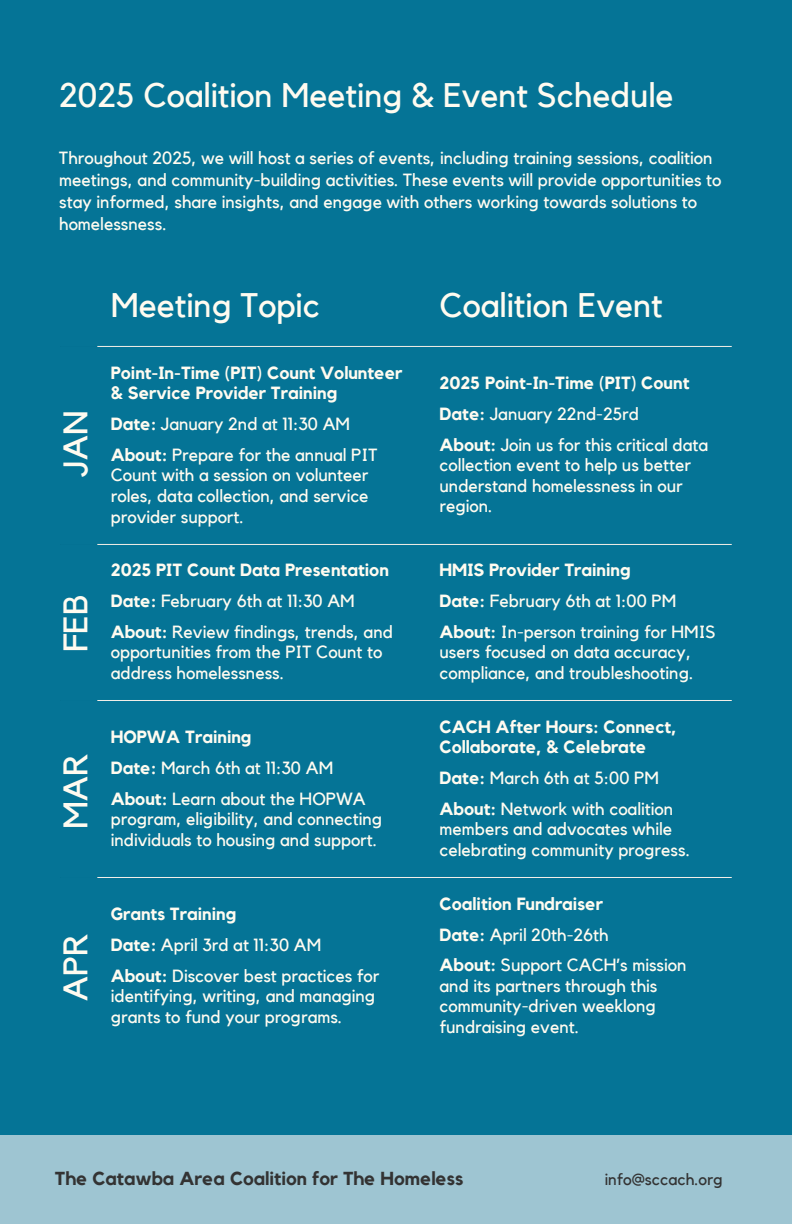
<style>
.page{position:relative;width:792px;height:1224px;background:#057496}
.page>*{position:absolute;margin:0;border:0;box-sizing:border-box;transform-origin:0 0}
.t1{font:34px "Kollektif";color:#fffbf0}
.t2{font:700 18.8px "Kollektif";color:#333}
.t3{font:17.6px/20.6px "Kollektif";color:#fffbf0}
.t4{font:700 17.6px/20.6px "Kollektif";color:#fffbf0}
.t5{font:16.2px "Kollektif";color:#333}
.s1{font-weight:700}
</style>
<div class="page">
<div style="left:0;top:1136px;width:792px;height:88px;background:#9ec5d2"></div>
<hr style="left:97px;top:346px;width:635px;height:1px;background:#f4f0e9">
<hr style="left:97px;top:544px;width:635px;height:1px;background:#f4f0e9">
<hr style="left:97px;top:700px;width:635px;height:1px;background:#f4f0e9">
<hr style="left:97px;top:877px;width:635px;height:1px;background:#f4f0e9">
<p class="t1" style="left:59px;top:80px;width:616px">2025 Coalition Meeting &amp; Event Schedule</p>
<p class="t3" style="left:59px;top:148px;width:664px;line-height:22px">Throughout 2025, we will host a series of events, including training sessions, coalition meetings, and community-building activities. These events will provide opportunities to stay informed, share insights, and engage with others working towards solutions to homelessness.</p>
<h1 class="t1" style="left:60px;top:477px;width:67px;rotate:-90deg">JAN</h1>
<h1 class="t1" style="left:60px;top:652px;width:59px;rotate:-90deg">FEB</h1>
<h1 class="t1" style="left:60px;top:829px;width:77px;rotate:-90deg">MAR</h1>
<h1 class="t1" style="left:60px;top:1001px;width:68px;rotate:-90deg">APR</h1>
<h2 class="t1" style="left:111px;top:290px;width:211px">Meeting Topic</h2>
<h4 class="t1" style="left:440px;top:290px;width:225px">Coalition Event</h4>
<p class="t4" style="left:111px;top:363px;width:293px">Point-In-Time (PIT) Count Volunteer &amp; Service Provider Training</p>
<p class="t3" style="left:111px;top:414px;width:241px"><span class="s1">Date:</span> January 2nd at 11:30 AM</p>
<p class="t3" style="left:111px;top:445px;width:268px"><span class="s1">About:</span> Prepare for the annual PIT<br>Count with a session on volunteer roles, data collection, and service provider support.</p>
<p class="t4" style="left:111px;top:560px;width:280px">2025 PIT Count Data Presentation</p>
<p class="t3" style="left:111px;top:591px;width:245px"><span class="s1">Date:</span> February 6th at 11:30 AM</p>
<p class="t3" style="left:111px;top:622px;width:284px"><span class="s1">About:</span> Review findings, trends, and opportunities from the PIT Count to address homelessness.</p>
<p class="t4" style="left:111px;top:727px;width:142px">HOPWA Training</p>
<p class="t3" style="left:111px;top:758px;width:224px"><span class="s1">Date:</span> March 6th at 11:30 AM</p>
<p class="t3" style="left:111px;top:789px;width:273px"><span class="s1">About:</span> Learn about the HOPWA program, eligibility, and connecting individuals to housing and support.</p>
<p class="t4" style="left:111px;top:904px;width:127px">Grants Training</p>
<p class="t3" style="left:111px;top:935px;width:212px"><span class="s1">Date:</span> April 3rd at 11:30 AM</p>
<p class="t3" style="left:111px;top:966px;width:270px"><span class="s1">About:</span> Discover best practices for identifying, writing, and managing grants to fund your programs.</p>
<p class="t4" style="left:440px;top:373px;width:251px">2025 Point-In-Time (PIT) Count</p>
<p class="t3" style="left:440px;top:404px;width:201px"><span class="s1">Date:</span> January 22nd-25rd</p>
<p class="t3" style="left:440px;top:435px;width:270px"><span class="s1">About:</span> Join us for this critical data collection event to help us better understand homelessness in our region.</p>
<p class="t4" style="left:440px;top:560px;width:193px">HMIS Provider Training</p>
<p class="t3" style="left:440px;top:591px;width:238px"><span class="s1">Date:</span> February 6th at 1:00 PM</p>
<p class="t3" style="left:440px;top:622px;width:278px"><span class="s1">About:</span> In-person training for HMIS users focused on data accuracy, compliance, and troubleshooting.</p>
<p class="t4" style="left:440px;top:717px;width:238px">CACH After Hours: Connect,<br>Collaborate, &amp; Celebrate</p>
<p class="t3" style="left:440px;top:768px;width:221px"><span class="s1">Date:</span> March 6th at 5:00 PM</p>
<p class="t3" style="left:440px;top:799px;width:252px"><span class="s1">About:</span> Network with coalition members and advocates while celebrating community progress.</p>
<p class="t4" style="left:440px;top:894px;width:165px">Coalition Fundraiser</p>
<p class="t3" style="left:440px;top:925px;width:171px"><span class="s1">Date:</span> April 20th-26th</p>
<p class="t3" style="left:440px;top:956px;width:249px"><span class="s1">About:</span> Support CACH’s mission and its partners through this community-driven weeklong fundraising event.</p>
<p class="t2" style="left:55px;top:1170px;width:410px">The Catawba Area Coalition for The Homeless</p>
<h3 class="t5" style="left:605px;top:1172px;width:119px">info@sccach.org</h3>
</div>
